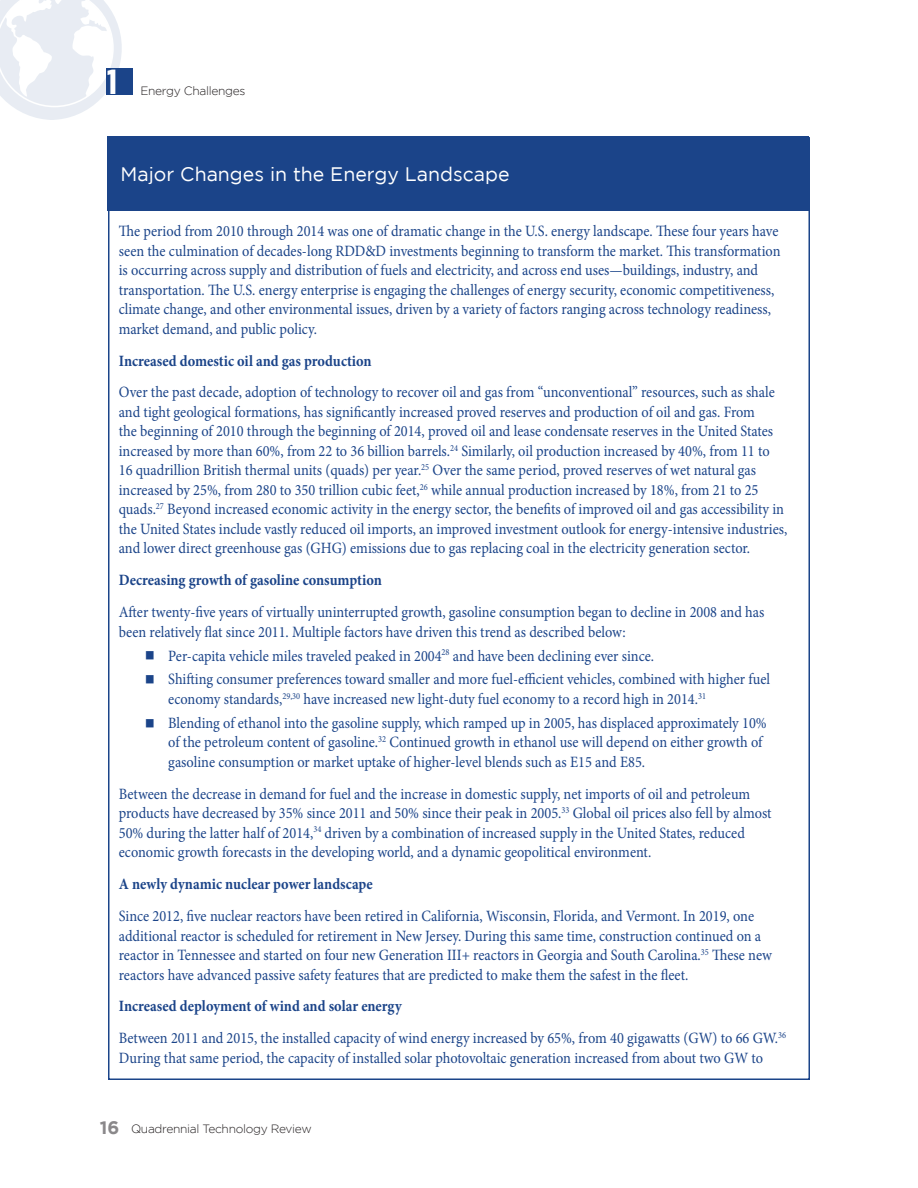
<style>
.page{position:relative;width:918px;height:1188px;background:#fff}
.page>*{position:absolute;margin:0;border:0;box-sizing:border-box;transform-origin:0 0}
.t1{font:700 34.65px "Gotham Condensed";color:#fff;scale:1.15 1}
.Sidebar_header{font:19.5px "Gotham";color:#fff}
.Sidebar_body_text{font:15.75px/19.5px "Minion Pro";color:#1b4489;scale:.91 1}
.Bullet_Text{font:15.75px/19.5px "Minion Pro";color:#1b4489;scale:.91 1}
.Sidebar_body_text-2{font:700 15.75px "Minion Pro";color:#1b4489;scale:.91 1}
.t2{font:300 12px "Gotham";letter-spacing:-.025em;color:#231f20}
.s1{font-weight:700;font-size:18px;color:#8a888a}
</style>
<div class="page">
<svg style="left:0;top:0;width:122px;height:120px"></svg>
<div style="left:106px;top:68px;width:27px;height:27px;background:#1b4489"></div>
<div style="left:107px;top:136px;width:701px;height:75px;background:#1b4489"></div>
<h1 class="t1" style="left:107px;top:62px;width:10px">1</h1>
<p class="t2" style="left:140px;top:84px;width:107px">Energy Challenges</p>
<p class="Sidebar_header" style="left:121px;top:163px;width:391px">Major Changes in the Energy Landscape</p>
<p class="Sidebar_body_text" style="left:119px;top:221px;width:729px">The period from 2010 through 2014 was one of dramatic change in the U.S. energy landscape. These four years have seen the culmination of decades-long RDD&amp;D investments beginning to transform the market. This transformation is occurring across supply and distribution of fuels and electricity, and across end uses—buildings, industry, and transportation. The U.S. energy enterprise is engaging the challenges of energy security, economic competitiveness, climate change, and other environmental issues, driven by a variety of factors ranging across technology readiness, market demand, and public policy.</p>
<p class="Sidebar_body_text-2" style="left:119px;top:349px;width:279px">Increased domestic oil and gas production</p>
<p class="Sidebar_body_text" style="left:119px;top:383px;width:736px">Over the past decade, adoption of technology to recover oil and gas from “unconventional” resources, such as shale and tight geological formations, has significantly increased proved reserves and production of oil and gas. From<br>the beginning of 2010 through the beginning of 2014, proved oil and lease condensate reserves in the United States increased by more than 60%, from 22 to 36 billion barrels.<sup>24</sup> Similarly, oil production increased by 40%, from 11 to 16 quadrillion British thermal units (quads) per year.<sup>25</sup> Over the same period, proved reserves of wet natural gas increased by 25%, from 280 to 350 trillion cubic feet,<sup>26</sup> while annual production increased by 18%, from 21 to 25 quads.<sup>27</sup> Beyond increased economic activity in the energy sector, the benefits of improved oil and gas accessibility in the United States include vastly reduced oil imports, an improved investment outlook for energy-intensive industries, and lower direct greenhouse gas (GHG) emissions due to gas replacing coal in the electricity generation sector.</p>
<p class="Sidebar_body_text-2" style="left:119px;top:569px;width:291px">Decreasing growth of gasoline consumption</p>
<p class="Sidebar_body_text" style="left:119px;top:603px;width:711px">After twenty-five years of virtually uninterrupted growth, gasoline consumption began to decline in 2008 and has been relatively flat since 2011. Multiple factors have driven this trend as described below:</p>
<p class="Bullet_Text" style="left:146px;top:646px;width:560px">■ Per-capita vehicle miles traveled peaked in 2004<sup>28</sup> and have been declining ever since.</p>
<p class="Bullet_Text" style="left:168px;top:670px;width:663px;text-indent:-22px">■ Shifting consumer preferences toward smaller and more fuel-efficient vehicles, combined with higher fuel economy standards,<sup>29,30</sup> have increased new light-duty fuel economy to a record high in 2014.<sup>31</sup></p>
<p class="Bullet_Text" style="left:168px;top:713px;width:659px;text-indent:-22px">■ Blending of ethanol into the gasoline supply, which ramped up in 2005, has displaced approximately 10% of the petroleum content of gasoline.<sup>32</sup> Continued growth in ethanol use will depend on either growth of gasoline consumption or market uptake of higher-level blends such as E15 and E85.</p>
<p class="Sidebar_body_text" style="left:119px;top:784px;width:719px">Between the decrease in demand for fuel and the increase in domestic supply, net imports of oil and petroleum products have decreased by 35% since 2011 and 50% since their peak in 2005.<sup>33</sup> Global oil prices also fell by almost 50% during the latter half of 2014,<sup>34</sup> driven by a combination of increased supply in the United States, reduced economic growth forecasts in the developing world, and a dynamic geopolitical environment.</p>
<p class="Sidebar_body_text-2" style="left:119px;top:873px;width:281px">A newly dynamic nuclear power landscape</p>
<p class="Sidebar_body_text" style="left:119px;top:906px;width:719px">Since 2012, five nuclear reactors have been retired in California, Wisconsin, Florida, and Vermont. In 2019, one additional reactor is scheduled for retirement in New Jersey. During this same time, construction continued on a reactor in Tennessee and started on four new Generation III+ reactors in Georgia and South Carolina.<sup>35</sup> These new reactors have advanced passive safety features that are predicted to make them the safest in the fleet.</p>
<p class="Sidebar_body_text-2" style="left:119px;top:995px;width:312px">Increased deployment of wind and solar energy</p>
<p class="Sidebar_body_text" style="left:119px;top:1029px;width:735px">Between 2011 and 2015, the installed capacity of wind energy increased by 65%, from 40 gigawatts (GW) to 66 GW.<sup>36<br></sup>During that same period, the capacity of installed solar photovoltaic generation increased from about two GW to</p>
<p class="t2" style="left:100px;top:1122px;width:213px"><span class="s1">16</span> Quadrennial Technology Review</p>
</div>
